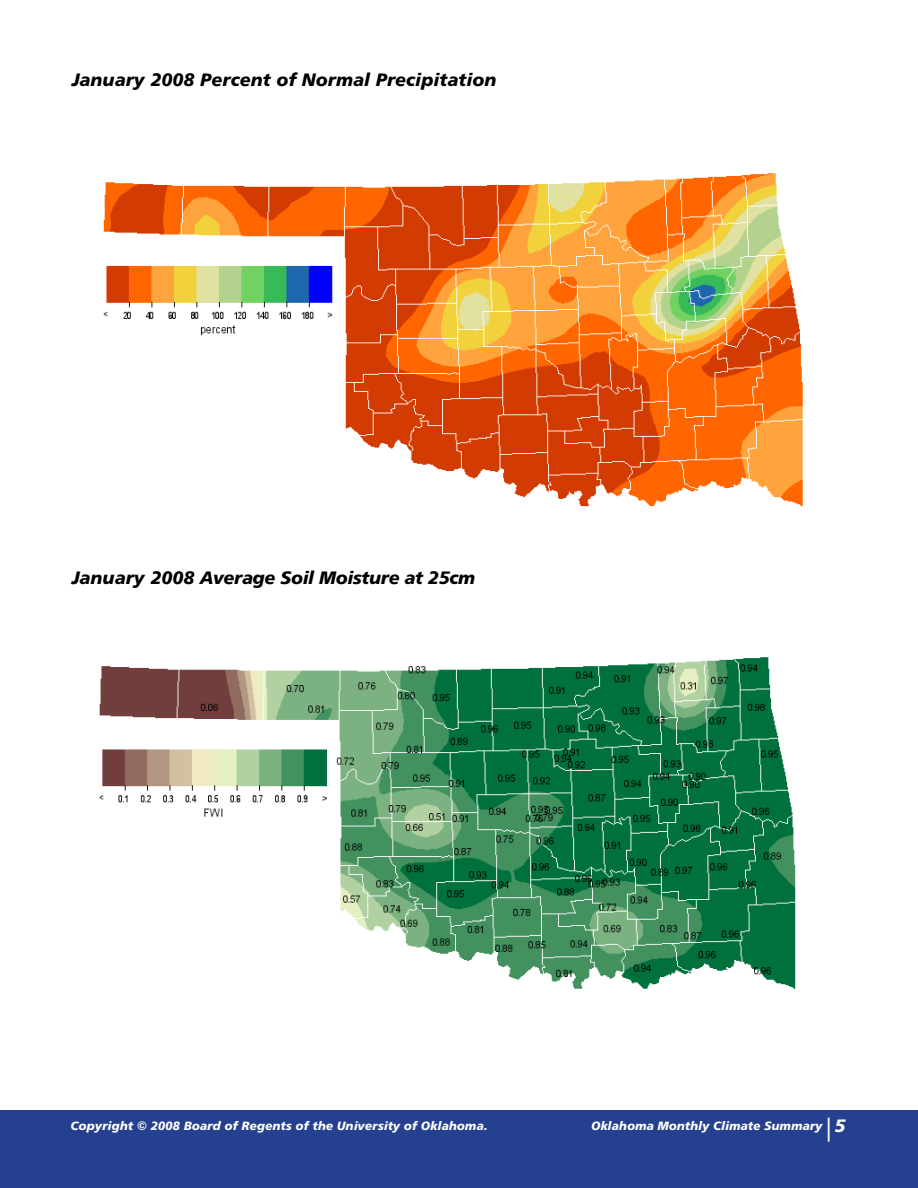
<style>
.page{position:relative;width:918px;height:1188px;background:#fff}
.page>*{position:absolute;margin:0;border:0;box-sizing:border-box;transform-origin:0 0}
.t1{font:18px "Humanist 777 BT Black Italic B";color:#000}
.t2{font:18px "Humanist 777 BT Black Italic B";letter-spacing:-.02em;color:#000}
.t3{font:12px "Humanist 777 BT Black Italic B";color:#fff}
.s1{font-family:"Humanist 777 BT Roman B";font-size:24px}
.s2{font-size:18px}
</style>
<div class="page">
<div style="left:0;top:1110px;width:918px;height:78px;background:#25408f"></div>
<img style="left:103px;top:173px;width:700px;height:334px">
<img style="left:99px;top:657px;width:697px;height:332px">
<h1 class="t1" style="left:72px;top:68px;width:426px">January 2008 Percent of Normal Precipitation</h1>
<h1 class="t2" style="left:72px;top:566px;width:405px">January 2008 Average Soil Moisture at 25cm</h1>
<p class="t3" style="left:71px;top:1118px;width:418px">Copyright © 2008 Board of Regents of the University of Oklahoma.</p>
<p class="t3" style="left:591px;top:1118px;width:256px">Oklahoma Monthly Climate Summary<span class="s1">|</span><span class="s2">5</span></p>
</div>
